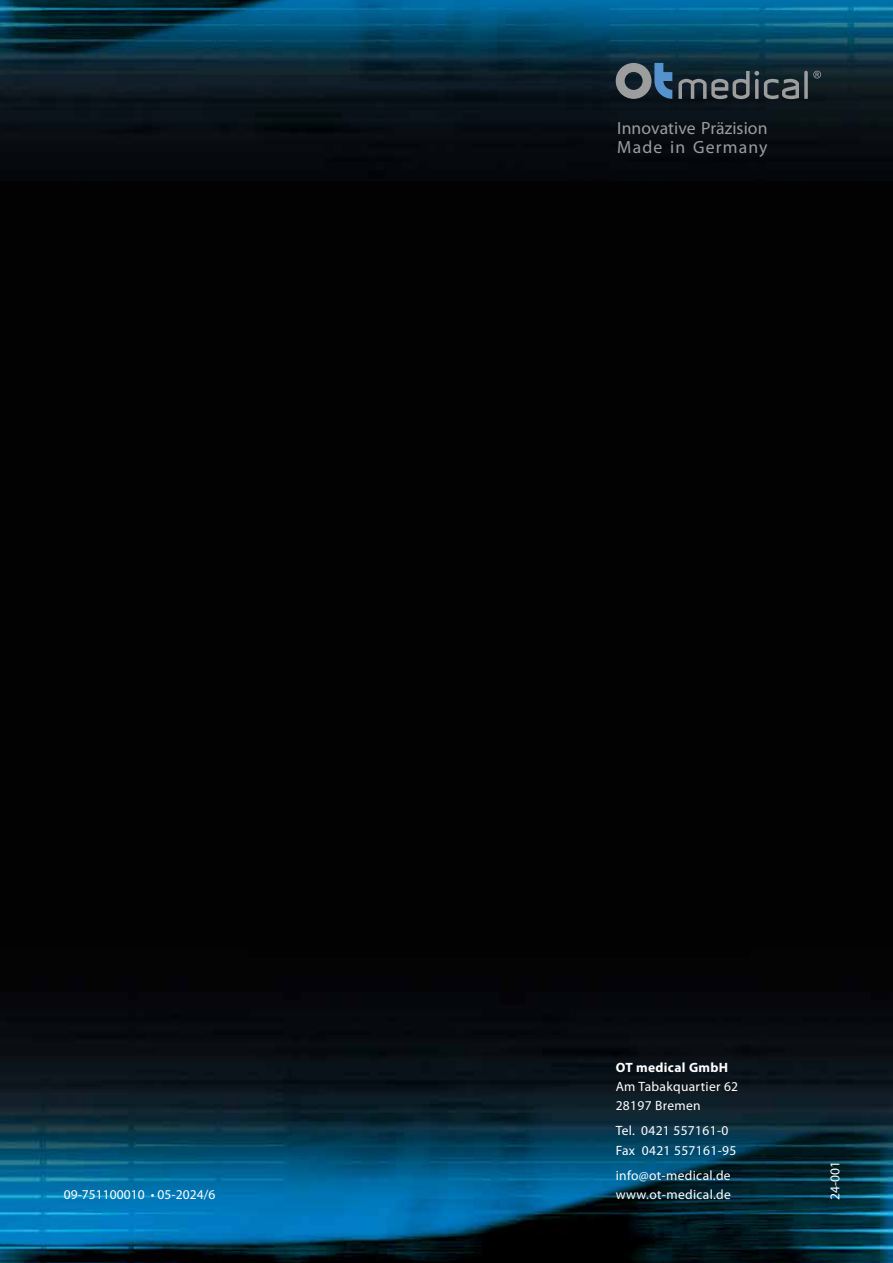
<style>
.page{position:relative;width:893px;height:1263px;background:#fff}
.page>*{position:absolute;margin:0;border:0;box-sizing:border-box;transform-origin:0 0}
.t1{font:17.7px/19.2px "Myriad Pro";letter-spacing:.005em;color:#9c9d9d}
.t2{font:13.5px/19.2px "Myriad Pro";letter-spacing:.025em;color:#fff}
.t3{font:13.5px "Myriad Pro";letter-spacing:.005em;color:#fff}
.t4{font:700 13.5px "Myriad Pro";letter-spacing:.025em;color:#fff}
</style>
<div class="page">
<img style="left:0;top:0;width:893px;height:182px">
<img style="left:0;top:182px;width:893px;height:1081px">
<svg style="left:616px;top:63px;width:56px;height:36px;background:#516576"></svg>
<svg style="left:678px;top:71px;width:143px;height:28px;background:#3a4449"></svg>
<p class="t3" style="left:64px;top:1186px;width:153px">09-751100010 • 05-2024/6</p>
<h1 class="t1" style="left:617px;top:118px;width:152px">Innovative Präzision<br>Made in Germany</h1>
<p class="t4" style="left:616px;top:1058px;width:114px">OT medical GmbH</p>
<p class="t2" style="left:616px;top:1076px;width:124px">Am Tabakquartier 62<br>28197 Bremen</p>
<p class="t2" style="left:616px;top:1121px;width:122px">Tel. 0421 557161-0<br>Fax 0421 557161-95</p>
<p class="t2" style="left:616px;top:1166px;width:117px">info@ot-medical.de www.ot-medical.de</p>
<p class="t2" style="left:825px;top:1199px;width:40px;rotate:-90deg">24-001</p>
</div>
